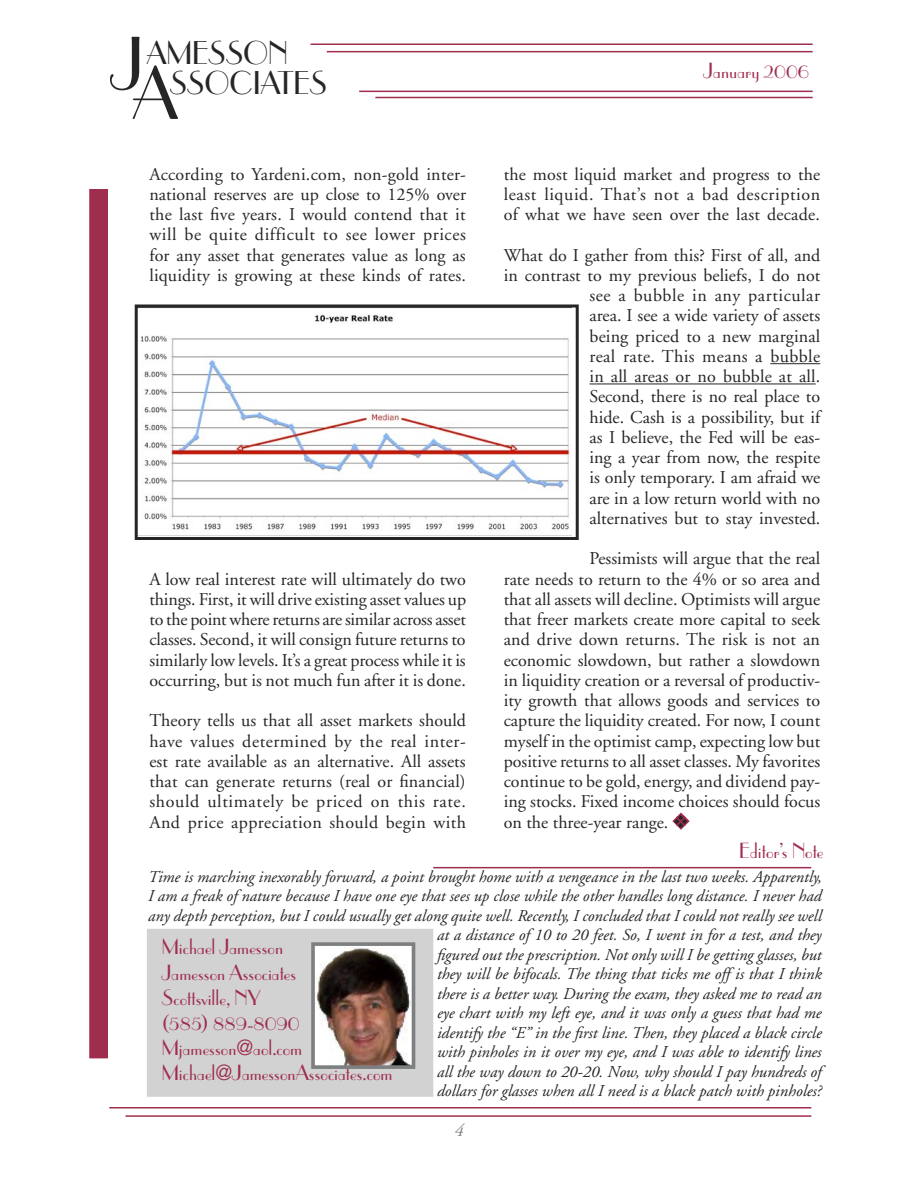
<style>
.page{position:relative;width:918px;height:1188px;background:#fff}
.page>*{position:absolute;margin:0;border:0;box-sizing:border-box;transform-origin:0 0}
.t1{font:72px "Parisian";color:#272525}
.t2{font:31.5px "Parisian";color:#272525}
.t3{font:21px "Parisian";color:#9f2d4d}
.t4{font:18px/20.2px "Adobe Garamond";color:#272525;text-align:justify}
.t5{font:italic 18px "Adobe Garamond";color:#7e7f81}
.t6{font:italic 16.5px/19.5px "Adobe Garamond";color:#272525;text-align:right}
</style>
<div class="page">
<hr style="left:109px;top:1107px;width:702px;height:2px;background:#9f2d4d">
<hr style="left:126px;top:1115px;width:685px;height:2px;background:#9f2d4d">
<div style="left:90px;top:190px;width:17px;height:868px;background:#9f2d4d"></div>
<div style="left:89px;top:189px;width:19px;height:869px;border:2px solid #9f2d4d"></div>
<hr style="left:327px;top:51px;width:486px;height:1px;background:#9f2d4d">
<hr style="left:311px;top:44px;width:502px;height:1px;background:#9f2d4d">
<hr style="left:359px;top:91px;width:454px;height:1px;background:#9f2d4d">
<hr style="left:375px;top:97px;width:438px;height:1px;background:#9f2d4d">
<hr style="left:433px;top:867px;width:378px;height:1px;background:#9f2d4d">
<hr style="left:770px;top:363px;width:50px;height:1px;background:#272525">
<hr style="left:590px;top:384px;width:226px;height:1px;background:#272525">
<svg style="left:672px;top:812px;width:18px;height:18px"></svg>
<img style="left:139px;top:308px;width:432px;height:228px">
<div style="left:135px;top:304px;width:444px;height:236px;border:3px solid #272525"></div>
<div style="left:149px;top:931px;width:282px;height:164px;background:#d2d2d3"></div>
<div style="left:147px;top:929px;width:286px;height:168px;border:4px solid #d2d2d3"></div>
<img style="left:316px;top:947px;width:94px;height:117px">
<div style="left:311px;top:942px;width:104px;height:127px;border:4px solid #7e7f81"></div>
<h1 class="t1" style="left:111px;top:24px;width:35px">J</h1>
<h2 class="t2" style="left:147px;top:35px;width:143px">AMESSON</h2>
<h1 class="t1" style="left:133px;top:54px;width:47px">A</h1>
<h2 class="t2" style="left:170px;top:65px;width:159px">SSOCIATES</h2>
<p class="t3" style="left:704px;top:59px;width:107px">January 2006</p>
<p class="t4" style="left:504px;top:164px;width:318px">the most liquid market and progress to the least liquid. That’s not a bad description of what we have seen over the last decade.</p>
<p class="t4" style="left:504px;top:245px;width:318px;text-align:right">What do I gather from this? First of all, and in contrast to my previous beliefs, I do not see a bubble in any particular<br>area. I see a wide variety of assets<br>being priced to a new marginal<br>real rate. This means a bubble<br>in all areas or no bubble at all.<br>Second, there is no real place to<br>hide. Cash is a possibility, but if<br>as I believe, the Fed will be eas-<br>ing a year from now, the respite<br>is only temporary. I am afraid we<br>are in a low return world with no<br>alternatives but to stay invested.</p>
<p class="t4" style="left:504px;top:549px;width:318px;text-indent:86px">Pessimists will argue that the real rate needs to return to the 4% or so area and that all assets will decline. Optimists will argue that freer markets create more capital to seek and drive down returns. The risk is not an economic slowdown, but rather a slowdown in liquidity creation or a reversal of productiv&shy;ity growth that allows goods and services to capture the liquidity created. For now, I count myself in the optimist camp, expecting low but positive returns to all asset classes. My favorites continue to be gold, energy, and dividend pay&shy;ing stocks. Fixed income choices should focus on the three-year range. ❖</p>
<p class="t6" style="left:148px;top:867px;width:675px">Time is marching inexorably forward, a point brought home with a vengeance in the last two weeks. Apparently, I am a freak of nature because I have one eye that sees up close while the other handles long distance. I never had any depth perception, but I could usually get along quite well. Recently, I concluded that I could not really see well at a distance of 10 to 20 feet. So, I went in for a test, and they<br>figured out the prescription. Not only will I be getting glasses, but<br>they will be bifocals. The thing that ticks me off is that I think<br>there is a better way. During the exam, they asked me to read an<br>eye chart with my left eye, and it was only a guess that had me<br>identify the “E” in the first line. Then, they placed a black circle<br>with pinholes in it over my eye, and I was able to identify lines<br>all the way down to 20-20. Now, why should I pay hundreds of<br>dollars for glasses when all I need is a black patch with pinholes?</p>
<p class="t4" style="left:149px;top:164px;width:318px">According to Yardeni.com, non-gold inter&shy;national reserves are up close to 125% over the last five years. I would contend that it will be quite difficult to see lower prices for any asset that generates value as long as liquidity is growing at these kinds of rates.</p>
<p class="t4" style="left:149px;top:569px;width:318px">A low real interest rate will ultimately do two things. First, it will drive existing asset values up to the point where returns are similar across asset classes. Second, it will consign future returns to similarly low levels. It’s a great process while it is occurring, but is not much fun after it is done.</p>
<p class="t4" style="left:149px;top:711px;width:318px">Theory tells us that all asset markets should have values determined by the real inter&shy;est rate available as an alternative. All assets that can generate returns (real or financial) should ultimately be priced on this rate.<br>And price appreciation should begin with</p>
<p class="t3" style="left:739px;top:839px;width:86px">Editor’s Note</p>
<p class="t3" style="left:162px;top:935px;width:123px">Michael Jamesson</p>
<p class="t3" style="left:162px;top:961px;width:136px">Jamesson Associates</p>
<p class="t3" style="left:162px;top:986px;width:100px">Scottsville, NY</p>
<p class="t3" style="left:162px;top:1011px;width:139px">(585) 889-8090</p>
<p class="t3" style="left:162px;top:1036px;width:142px">Mjamesson@aol.com</p>
<p class="t3" style="left:162px;top:1061px;width:232px">Michael@JamessonAssociates.com</p>
<p class="t5" style="left:454px;top:1121px;width:11px">4</p>
</div>
